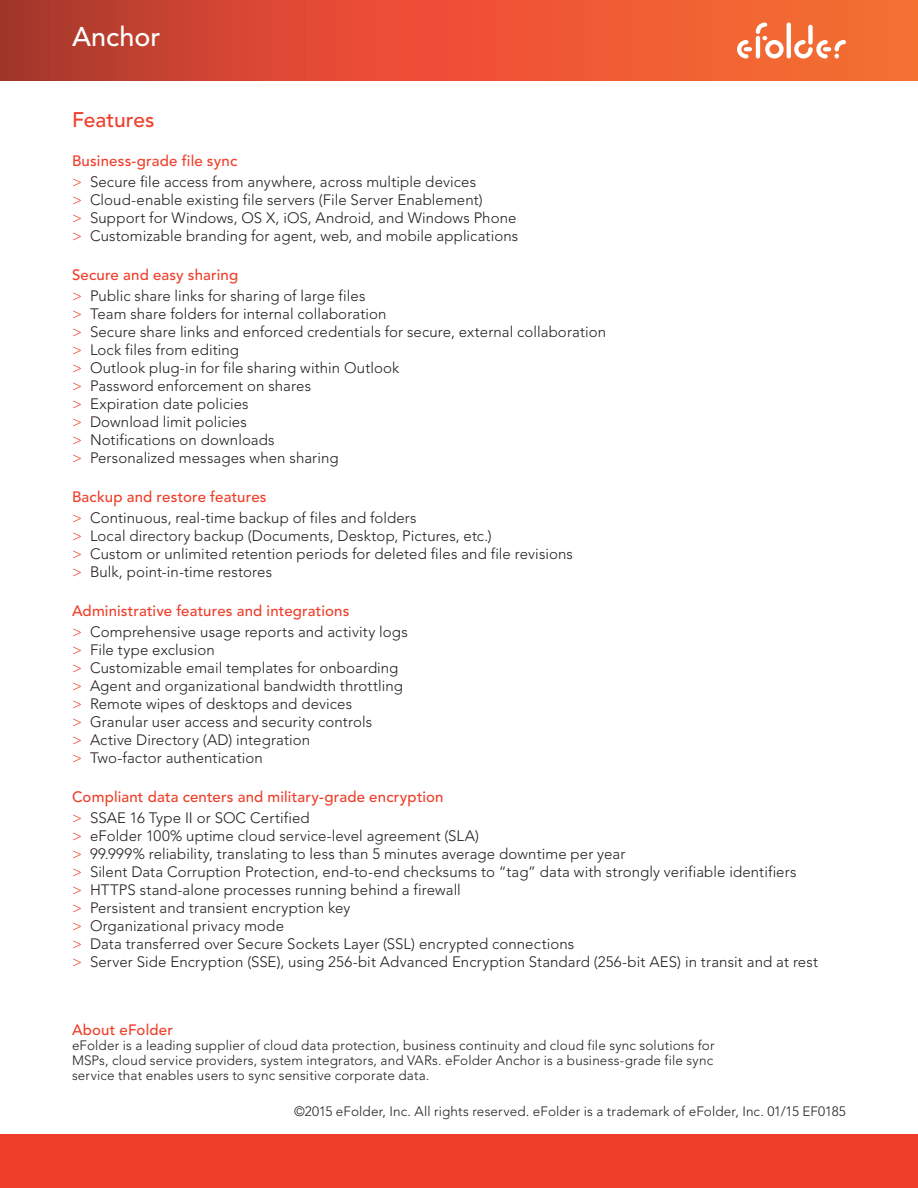
<style>
.page{position:relative;width:918px;height:1188px;background:#fff}
.page>*{position:absolute;margin:0;border:0;box-sizing:border-box;transform-origin:0 0}
.t1{font:500 27px "Avenir";color:#fff}
.t2{font:500 21px "Avenir";letter-spacing:-.005em;color:#ef3e29}
.t3{font:300 15px/18px "Avenir";letter-spacing:.005em;color:#231f20}
.t4{font:500 15px/21px "Avenir";letter-spacing:.01em;color:#ef3e29}
.t5{font:300 13.5px/15px "Avenir";letter-spacing:.01em;color:#231f20;text-align:justify}
.s1{font-weight:500;color:#ef3e29}
.s2{color:#ef3e29}
.s3{font-weight:300}
.s4{font-weight:300;color:#231f20}
</style>
<div class="page">
<div style="left:0;top:1134px;width:918px;height:54px;background:#ef3e29"></div>
<svg style="left:0;top:0;width:918px;height:81px;background:#df5133"></svg>
<svg style="left:787px;top:22px;width:4px;height:36px"></svg>
<div style="left:808px;top:25px;width:5px;height:20px;background:#fff;border-radius:2px"></div>
<svg style="left:737px;top:22px;width:47px;height:36px"></svg>
<svg style="left:794px;top:40px;width:52px;height:19px"></svg>
<h1 class="t1" style="left:72px;top:21px;width:90px">Anchor</h1>
<h2 class="t2" style="left:72px;top:108px;width:84px">Features</h2>
<p class="t3" style="left:72px;top:150px;width:406px;line-height:21px"><span class="s1">Business-grade file sync<br></span><span class="s2">&gt;</span> Secure file access from anywhere, across multiple devices</p>
<p class="t3" style="left:72px;top:191px;width:448px"><span class="s2">&gt;</span> Cloud-enable existing file servers (File Server Enablement)<br><span class="s2">&gt;</span> Support for Windows, OS X, iOS, Android, and Windows Phone <span class="s2">&gt;</span> Customizable branding for agent, web, and mobile applications</p>
<p class="t3" style="left:72px;top:264px;width:295px;line-height:21px"><span class="s1">Secure and easy sharing<br></span><span class="s2">&gt;</span> Public share links for sharing of large files</p>
<p class="t3" style="left:72px;top:305px;width:536px"><span class="s2">&gt;</span> Team share folders for internal collaboration<br><span class="s2">&gt;</span> Secure share links and enforced credentials for secure, external collaboration <span class="s2">&gt;</span> Lock files from editing<br><span class="s2">&gt;</span> Outlook plug-in for file sharing within Outlook<br><span class="s2">&gt;</span> Password enforcement on shares<br><span class="s2">&gt;</span> Expiration date policies<br><span class="s2">&gt;</span> Download limit policies<br><span class="s2">&gt;</span> Notifications on downloads<br><span class="s2">&gt;</span> Personalized messages when sharing</p>
<p class="t3" style="left:72px;top:486px;width:346px;line-height:21px"><span class="s1">Backup and restore features<br></span><span class="s2">&gt;</span> Continuous, real-time backup of files and folders</p>
<p class="t3" style="left:72px;top:527px;width:502px"><span class="s2">&gt;</span> Local directory backup (Documents, Desktop, Pictures, etc.)<br><span class="s2">&gt;</span> Custom or unlimited retention periods for deleted files and file revisions <span class="s2">&gt;</span> Bulk, point-in-time restores</p>
<p class="t3" style="left:72px;top:600px;width:337px;line-height:21px"><span class="s1">Administrative features and integrations<br></span><span class="s2">&gt;</span> Comprehensive usage reports and activity logs</p>
<p class="t3" style="left:72px;top:641px;width:332px"><span class="s2">&gt;</span> File type exclusion<br><span class="s2">&gt;</span> Customizable email templates for onboarding <span class="s2">&gt;</span> Agent and organizational bandwidth throttling <span class="s2">&gt;</span> Remote wipes of desktops and devices<br><span class="s2">&gt;</span> Granular user access and security controls<br><span class="s2">&gt;</span> Active Directory (AD) integration<br><span class="s2">&gt;</span> Two-factor authentication</p>
<p class="t4" style="left:72px;top:787px;width:373px">Compliant data centers and military-grade encryption <span class="s3">&gt;</span> <span class="s4">SSAE 16 Type II or SOC Certified</span></p>
<p class="t3" style="left:72px;top:827px;width:748px"><span class="s2">&gt;</span> eFolder 100% uptime cloud service-level agreement (SLA)<br><span class="s2">&gt;</span> 99.999% reliability, translating to less than 5 minutes average downtime per year<br><span class="s2">&gt;</span> Silent Data Corruption Protection, end-to-end checksums to “tag” data with strongly verifiable identifiers<br><span class="s2">&gt;</span> HTTPS stand-alone processes running behind a firewall<br><span class="s2">&gt;</span> Persistent and transient encryption key<br><span class="s2">&gt;</span> Organizational privacy mode<br><span class="s2">&gt;</span> Data transferred over Secure Sockets Layer (SSL) encrypted connections<br><span class="s2">&gt;</span> Server Side Encryption (SSE), using 256-bit Advanced Encryption Standard (256-bit AES) in transit and at rest</p>
<p class="t4" style="left:72px;top:1020px;width:102px">About eFolder</p>
<p class="t5" style="left:72px;top:1038px;width:644px">eFolder is a leading supplier of cloud data protection, business continuity and cloud file sync solutions for MSPs, cloud service providers, system integrators, and VARs. eFolder Anchor is a business-grade file sync service that enables users to sync sensitive corporate data.</p>
<p class="t5" style="left:294px;top:1104px;width:553px">©2015 eFolder, Inc. All rights reserved. eFolder is a trademark of eFolder, Inc. 01/15 EF0185</p>
</div>
